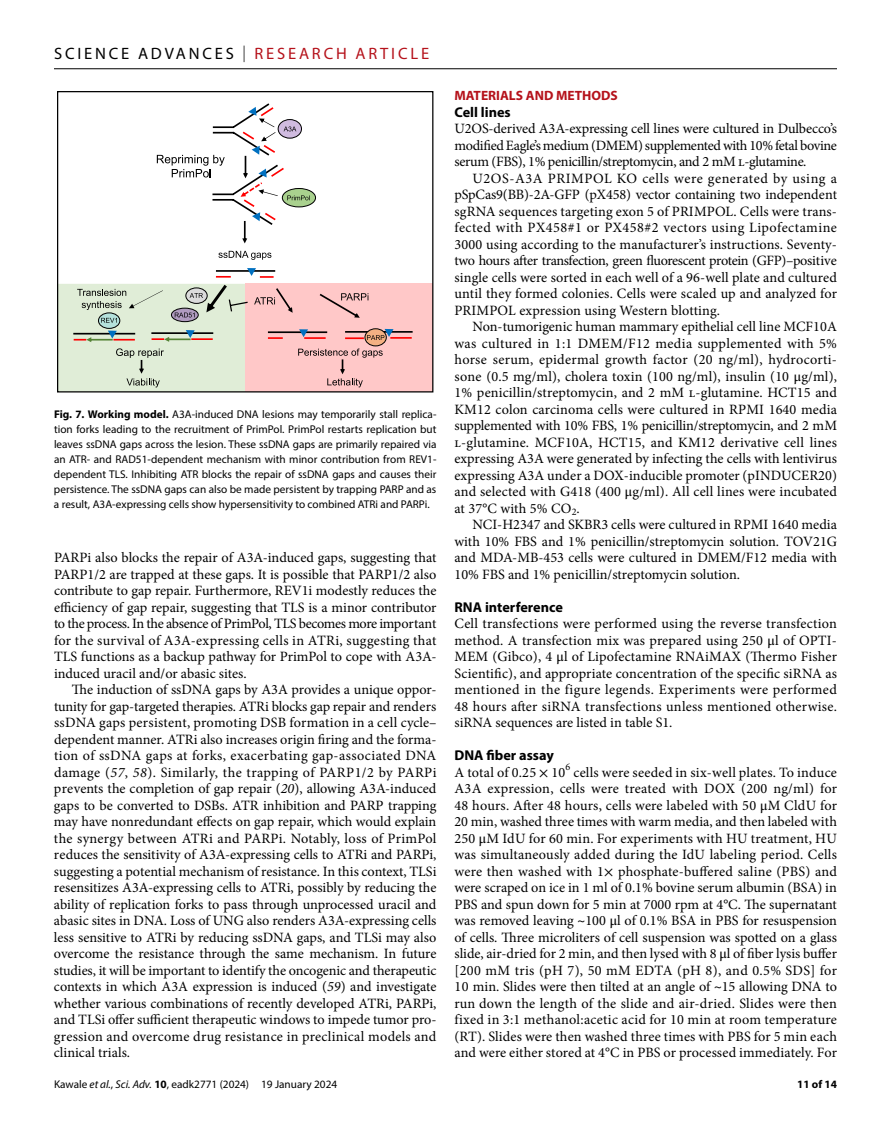
<style>
.page{position:relative;width:891px;height:1134px;background:#fff}
.page>*{position:absolute;margin:0;border:0;box-sizing:border-box;transform-origin:0 0}
.t1{font:16.5px "Myriad Pro";letter-spacing:.17em;color:#000}
.t2{font:14.25px/16.5px "Minion Pro";letter-spacing:.005em;color:#000;text-align:justify}
.t3{font:700 14.25px "Myriad Pro";color:#000}
.t4{font:700 13.5px "Myriad Pro";color:#b5121b}
.t5{font:11.25px/15px "Myriad Pro";color:#000;text-align:justify}
.t6{font:700 11.25px "Myriad Pro";color:#000}
.s1{font-weight:300}
.s2{color:#b5121b}
.s3{font-weight:700}
.s4{font-style:italic}
.s5{font-family:"STIX"}
</style>
<div class="page">
<hr style="left:54px;top:68px;width:783px;height:1px;background:#000">
<div style="left:245px;top:284px;width:188px;height:108px;background:#ffc8c8"></div>
<hr style="left:216px;top:270px;width:59px;height:2px;background:#000">
<svg style="left:247px;top:268px;width:27px;height:10px"></svg>
<svg style="left:216px;top:276px;width:15px;height:2px"></svg>
<hr style="left:345px;top:331px;width:68px;height:2px;background:#000">
<hr style="left:390px;top:337px;width:22px;height:2px;background:#f00">
<svg style="left:282px;top:189px;width:34px;height:18px"></svg>
<div style="left:282px;top:188px;width:34px;height:19px;border:1px solid #000;border-radius:50%"></div>
<svg style="left:157px;top:103px;width:153px;height:140px"></svg>
<svg style="left:218px;top:251px;width:53px;height:9px"></svg>
<svg style="left:58px;top:284px;width:336px;height:108px"></svg>
<p class="t1" style="left:54px;top:44px;width:376px">Science Adva nces <span class="s1">|</span> <span class="s2">Resear ch Ar ticle</span></p>
<p class="t5" style="left:54px;top:407px;width:384px"><span class="s3">Fig. 7. Working model.</span> A3A-induced DNA lesions may temporarily stall replica&shy;tion forks leading to the recruitment of PrimPol. PrimPol restarts replication but leaves ssDNA gaps across the lesion. These ssDNA gaps are primarily repaired via an ATR- and RAD51-dependent mechanism with minor contribution from REV1- dependent TLS. I nhibiting ATR blocks the repair of ssDNA gaps and causes their persistence. The ssDNA gaps can also be made persistent by trapping PARP and as a result, A3A-expressing cells show hypersensitivity to combined ATRi and PARPi.</p>
<p class="t2" style="left:54px;top:550px;width:384px">PARPi also blocks the repair of A3A-induced gaps, suggesting that PARP1/2 are trapped at these gaps. It is possible that PARP1/2 also contribute to gap repair. Furthermore, REV1i modestly reduces the efficiency of gap repair, suggesting that TLS is a minor contributor to the process. In the absence of PrimPol, TLS becomes more important for the survival of A3A-expressing cells in ATRi, suggesting that TLS functions as a backup pathway for PrimPol to cope with A3A&shy;induced uracil and/or abasic sites.</p>
<p class="t2" style="left:54px;top:682px;width:384px;text-indent:18px">The induction of ssDNA gaps by A3A provides a unique oppor&shy;tunity for gap-targeted therapies. ATRi blocks gap repair and renders ssDNA gaps persistent, promoting DSB formation in a cell cycle– dependent manner. ATRi also increases origin firing and the forma&shy;tion of ssDNA gaps at forks, exacerbating gap-associated DNA damage (<span class="s4">57</span>, <span class="s4">58</span>). Similarly, the trapping of PARP1/2 by PARPi prevents the completion of gap repair (<span class="s4">20</span>), allowing A3A-induced gaps to be converted to DSBs. ATR inhibition and PARP trapping may have nonredundant effects on gap repair, which would explain the synergy between ATRi and PARPi. Notably, loss of PrimPol reduces the sensitivity of A3A-expressing cells to ATRi and PARPi, suggesting a potential mechanism of resistance. In this context, TLSi resensitizes A3A-expressing cells to ATRi, possibly by reducing the ability of replication forks to pass through unprocessed uracil and abasic sites in DNA. Loss of UNG also renders A3A-expressing cells less sensitive to ATRi by reducing ssDNA gaps, and TLSi may also overcome the resistance through the same mechanism. In future studies, it will be important to identify the oncogenic and therapeutic contexts in which A3A expression is induced (<span class="s4">59</span>) and investigate whether various combinations of recently developed ATRi, PARPi, and TLSi offer sufficient therapeutic windows to impede tumor pro&shy;gression and overcome drug resistance in preclinical models and clinical trials.</p>
<p class="t5" style="left:54px;top:1076px;width:285px">Kawale <span class="s4">et al.</span>, <span class="s4">Sci. Adv.</span> <span class="s3">10</span>, eadk2771 (2024) 19 January 2024</p>
<p class="t4" style="left:454px;top:87px;width:165px">MATERIALS AND METHODS</p>
<p class="t3" style="left:454px;top:103px;width:58px">Cell lines</p>
<p class="t2" style="left:454px;top:120px;width:384px">U2OS-derived A3A-expressing cell lines were cultured in Dulbecco’s modified Eagle’s medium (DMEM) supplemented with 10% fetal bovine serum (FBS), 1% penicillin/streptomycin, and 2 mM l-glutamine.</p>
<p class="t2" style="left:455px;top:170px;width:384px;text-indent:18px">U2OS-A3A PRIMPOL KO cells were generated by using a pSpCas9(BB)-2A-GFP (pX458) vector containing two independent sgRNA sequences targeting exon 5 of PRIMPOL. Cells were trans&shy;fected with PX458#1 or PX458#2 vectors using Lipofectamine 3000 using according to the manufacturer’s instructions. Seventy&shy;two hours after transfection, green fluorescent protein (GFP)–positive single cells were sorted in each well of a 96-well plate and cultured until they formed colonies. Cells were scaled up and analyzed for PRIMPOL expression using Western blotting.</p>
<p class="t2" style="left:455px;top:318px;width:384px;text-indent:18px">Non-tumorigenic human mammary epithelial cell line MCF10A was cultured in 1:1 DMEM/F12 media supplemented with 5% horse serum, epidermal growth factor (20 ng/ml), hydrocorti&shy;sone (0.5 mg/ml), cholera toxin (100 ng/ml), insulin (10 <span class="s5">μ</span>g/ml), 1% penicillin/streptomycin, and 2 mM l-glutamine. HCT15 and KM12 colon carcinoma cells were cultured in RPMI 1640 media supplemented with 10% FBS, 1% penicillin/streptomycin, and 2 mM l-glutamine. MCF10A, HCT15, and KM12 derivative cell lines expressing A3A were generated by infecting the cells with lentivirus expressing A3A under a DOX-inducible promoter (pINDUCER20) and selected with G418 (400 <span class="s5">μ</span>g/ml). All cell lines were incubated at 37°C with 5% CO<sub>2</sub>.</p>
<p class="t2" style="left:455px;top:516px;width:384px;text-indent:18px">NCI-H2347 and SKBR3 cells were cultured in RPMI 1640 media with 10% FBS and 1% penicillin/streptomycin solution. TOV21G and MDA-MB-453 cells were cultured in DMEM/F12 media with 10% FBS and 1% penicillin/streptomycin solution.</p>
<p class="t3" style="left:455px;top:598px;width:110px">RNA interference</p>
<p class="t2" style="left:455px;top:615px;width:384px">Cell transfections were performed using the reverse transfection method. A transfection mix was prepared using 250 <span class="s5">μ</span>l of OPTI-MEM (Gibco), 4 <span class="s5">μ</span>l of Lipofectamine RNAiMAX (Thermo Fisher Scientific), and appropriate concentration of the specific siRNA as mentioned in the figure legends. Experiments were performed 48 hours after siRNA transfections unless mentioned otherwise. siRNA sequences are listed in table S1.</p>
<p class="t3" style="left:455px;top:746px;width:101px">DNA fiber assay</p>
<p class="t2" style="left:454px;top:764px;width:384px">A total of 0.25 <span class="s5">×</span> 10<sup>6</sup> cells were seeded in six-well plates. To induce A3A expression, cells were treated with DOX (200 ng/ml) for 48 hours. After 48 hours, cells were labeled with 50 <span class="s5">μ</span>M CldU for 20 min, washed three times with warm media, and then labeled with 250 <span class="s5">μ</span>M IdU for 60 min. For experiments with HU treatment, HU was simultaneously added during the IdU labeling period. Cells were then washed with 1<span class="s5">×</span> phosphate-buffered saline (PBS) and were scraped on ice in 1 ml of 0.1% bovine serum albumin (BSA) in PBS and spun down for 5 min at 7000 rpm at 4°C. The supernatant was removed leaving <span class="s5">~</span>100 <span class="s5">μ</span>l of 0.1% BSA in PBS for resuspension of cells. Three microliters of cell suspension was spotted on a glass slide, air-dried for 2 min, and then lysed with 8 <span class="s5">μ</span>l of fiber lysis buffer [200 mM tris (pH 7), 50 mM EDTA (pH 8), and 0.5% SDS] for 10 min. Slides were then tilted at an angle of <span class="s5">~</span>15 allowing DNA to run down the length of the slide and air-dried. Slides were then fixed in 3:1 methanol:acetic acid for 10 min at room temperature (RT). Slides were then washed three times with PBS for 5 min each and were either stored at 4°C in PBS or processed immediately. For</p>
<p class="t6" style="left:797px;top:1076px;width:41px">11 of 14</p>
</div>
